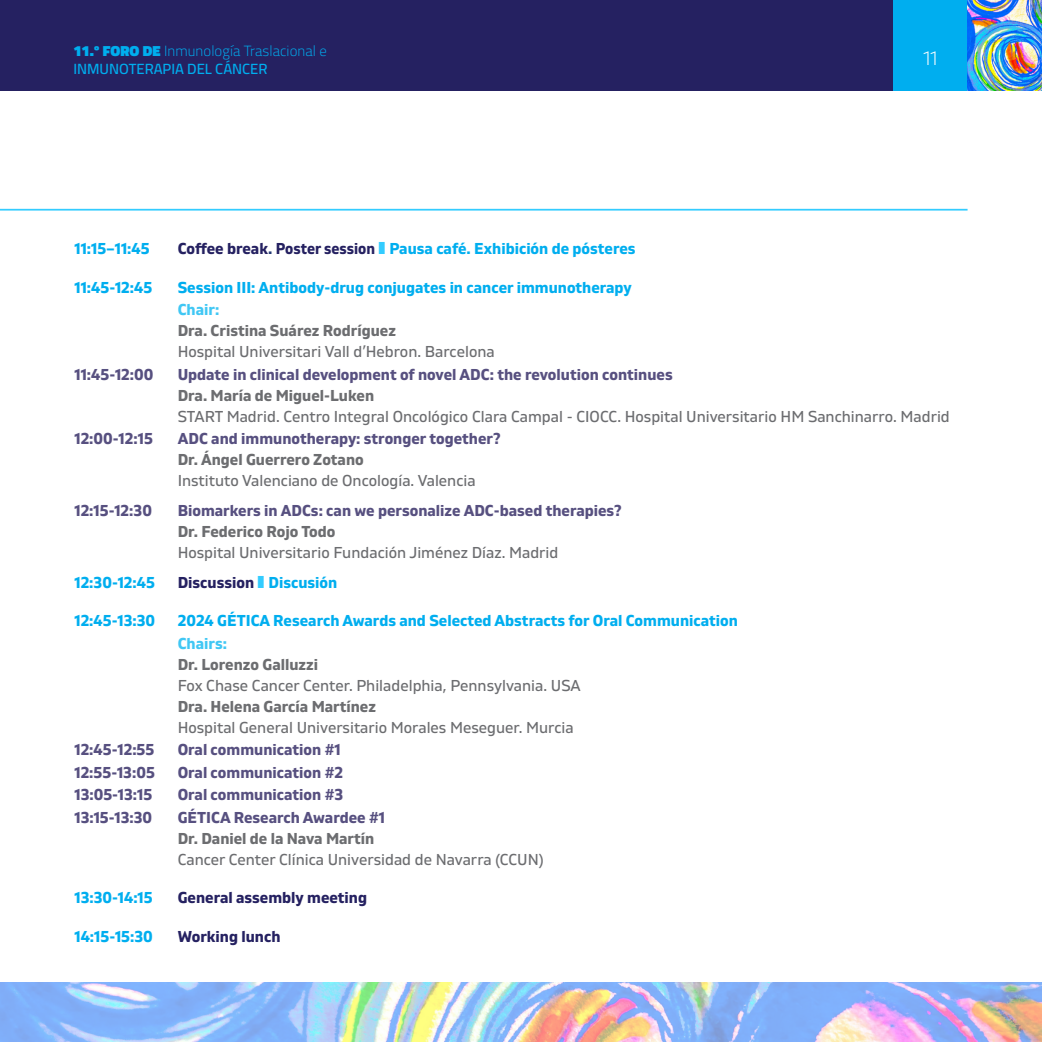
<style>
.page{position:relative;width:1042px;height:1042px;background:#fff}
.page>*{position:absolute;margin:0;border:0;box-sizing:border-box;transform-origin:0 0}
.t1{font:300 19.25px "Gilam";color:#fff}
.t2{font:15.75px "Gilam";color:#6c6d70}
.t3{font:700 15.75px "Gilam";color:#575080}
.t4{font:700 15.75px "Gilam";color:#00aeef}
.t5{font:700 15.75px "Gilam";color:#6c6d70}
.t6{font:700 15.75px "Gilam";color:#252161}
.t7{font:700 15.75px "Gilam";color:#40c7f4}
.t8{font:14.7px/17.7px "Cairo";color:#00aeef}
.s1{font-weight:300}
.s2{color:#252161}
.s3{color:#223873}
.s4{color:#3cf}
.s5{color:#00aeef}
</style>
<div class="page">
<div style="left:0;top:0;width:1042px;height:90px;background:#252161"></div>
<img style="left:0;top:982px;width:1042px;height:60px">
<hr style="left:0;top:0;width:1px;height:90px;background:#00aeef">
<div style="left:893px;top:0;width:75px;height:90px;background:#00aeef"></div>
<img style="left:967px;top:0;width:75px;height:90px">
<hr style="left:0;top:209px;width:967px;height:2px;background:#3cf">
<p class="t8" style="left:73px;top:42px;width:255px">11.º FORO DE <span class="s1">Inmunología Traslacional e<br></span>INMUNOTERAPIA DEL CÁNCER</p>
<p class="t1" style="left:923px;top:44px;width:16px">11</p>
<p class="t4" style="left:74px;top:237px;width:77px">11:15–11:45</p>
<p class="t4" style="left:178px;top:237px;width:459px"><span class="s2">Coffee break</span><span class="s3">.</span> <span class="s2">Poster session</span> <span class="s4">❚</span> Pausa café. Exhibición de pósteres</p>
<p class="t4" style="left:74px;top:275px;width:79px">11:45-12:45</p>
<p class="t4" style="left:178px;top:275px;width:455px">Session III: Antibody-drug conjugates in cancer immunotherapy</p>
<p class="t7" style="left:178px;top:298px;width:43px">Chair:</p>
<p class="t5" style="left:178px;top:319px;width:220px">Dra. Cristina Suárez Rodríguez</p>
<p class="t2" style="left:178px;top:340px;width:319px">Hospital Universitari Vall d’Hebron. Barcelona</p>
<p class="t3" style="left:74px;top:362px;width:81px">11:45-12:00</p>
<p class="t3" style="left:178px;top:362px;width:496px">Update in clinical development of novel ADC: the revolution continues</p>
<p class="t5" style="left:178px;top:383px;width:198px">Dra. María de Miguel-Luken</p>
<p class="t2" style="left:178px;top:404px;width:773px">START Madrid. Centro Integral Oncológico Clara Campal - CIOCC. Hospital Universitario HM Sanchinarro. Madrid</p>
<p class="t3" style="left:74px;top:427px;width:80px">12:00-12:15</p>
<p class="t3" style="left:178px;top:427px;width:324px">ADC and immunotherapy: stronger together?</p>
<p class="t5" style="left:178px;top:448px;width:188px">Dr. Ángel Guerrero Zotano</p>
<p class="t2" style="left:178px;top:469px;width:299px">Instituto Valenciano de Oncología. Valencia</p>
<p class="t3" style="left:74px;top:499px;width:79px">12:15-12:30</p>
<p class="t3" style="left:178px;top:499px;width:446px">Biomarkers in ADCs: can we personalize ADC-based therapies?</p>
<p class="t5" style="left:178px;top:520px;width:159px">Dr. Federico Rojo Todo</p>
<p class="t2" style="left:178px;top:541px;width:382px">Hospital Universitario Fundación Jiménez Díaz. Madrid</p>
<p class="t4" style="left:74px;top:570px;width:82px">12:30-12:45</p>
<p class="t6" style="left:178px;top:570px;width:161px">Discussion <span class="s4">❚</span> <span class="s5">Discusión</span></p>
<p class="t4" style="left:74px;top:609px;width:82px">12:45-13:30</p>
<p class="t4" style="left:178px;top:609px;width:562px">2024 GÉTICA Research Awards and Selected Abstracts for Oral Communication</p>
<p class="t7" style="left:178px;top:631px;width:51px">Chairs:</p>
<p class="t5" style="left:178px;top:652px;width:142px">Dr. Lorenzo Galluzzi</p>
<p class="t2" style="left:178px;top:673px;width:404px">Fox Chase Cancer Center. Philadelphia, Pennsylvania. USA</p>
<p class="t5" style="left:178px;top:694px;width:200px">Dra. Helena García Martínez</p>
<p class="t2" style="left:178px;top:715px;width:397px">Hospital General Universitario Morales Meseguer. Murcia</p>
<p class="t3" style="left:74px;top:738px;width:81px">12:45-12:55</p>
<p class="t3" style="left:178px;top:738px;width:165px">Oral communication #1</p>
<p class="t3" style="left:74px;top:760px;width:82px">12:55-13:05</p>
<p class="t3" style="left:178px;top:760px;width:167px">Oral communication #2</p>
<p class="t3" style="left:74px;top:783px;width:79px">13:05-13:15</p>
<p class="t3" style="left:178px;top:783px;width:167px">Oral communication #3</p>
<p class="t3" style="left:74px;top:805px;width:79px">13:15-13:30</p>
<p class="t3" style="left:178px;top:805px;width:209px">GÉTICA Research Awardee #1</p>
<p class="t5" style="left:178px;top:826px;width:198px">Dr. Daniel de la Nava Martín</p>
<p class="t2" style="left:178px;top:847px;width:367px">Cancer Center Clínica Universidad de Navarra (CCUN)</p>
<p class="t4" style="left:74px;top:886px;width:80px">13:30-14:15</p>
<p class="t6" style="left:178px;top:886px;width:191px">General assembly meeting</p>
<p class="t4" style="left:74px;top:924px;width:80px">14:15-15:30</p>
<p class="t6" style="left:178px;top:924px;width:104px">Working lunch</p>
</div>
